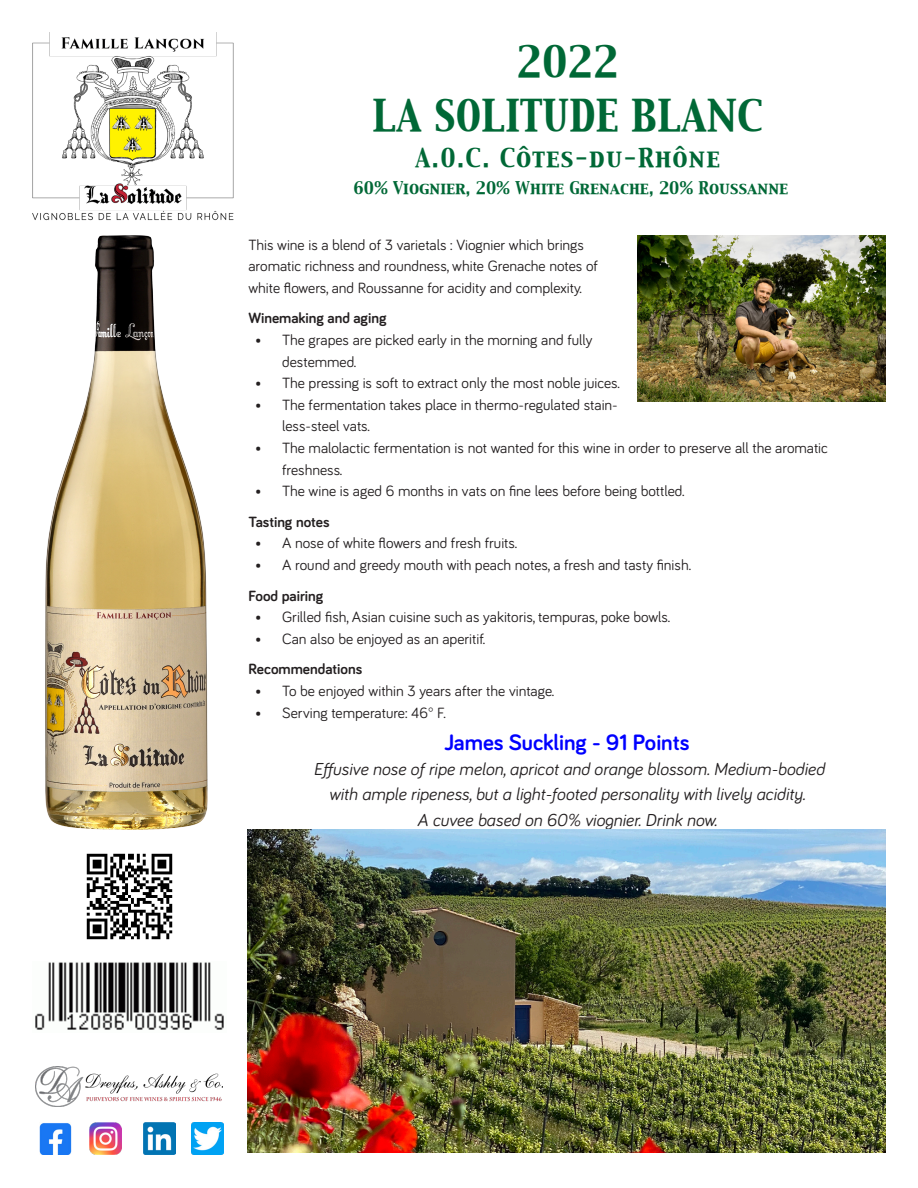
<style>
.page{position:relative;width:918px;height:1188px;background:#fff}
.page>*{position:absolute;margin:0;border:0;box-sizing:border-box;transform-origin:0 0}
.t1{font:38.25px "Capitals";color:#006836}
.t2{font:700 22.95px "Bariol";color:#00f}
.t3{font:22.95px "Capitals";letter-spacing:.05em;color:#006836}
.t4{font:italic 17.85px "Bariol";color:#231f20}
.t5{font:15.3px/21.6px "Bariol";color:#231f20}
.t6{font:700 15.3px "Bariol";color:#231f20}
.t7{font:15.3px "Capitals";color:#006836}
</style>
<div class="page">
<img style="left:35px;top:962px;width:189px;height:68px">
<img style="left:86px;top:853px;width:87px;height:87px">
<img style="left:45px;top:235px;width:162px;height:594px">
<img style="left:247px;top:829px;width:639px;height:323px">
<img style="left:32px;top:32px;width:202px;height:189px">
<img style="left:637px;top:235px;width:249px;height:166px">
<img style="left:36px;top:1066px;width:186px;height:41px">
<img style="left:39px;top:1123px;width:33px;height:32px">
<img style="left:90px;top:1123px;width:32px;height:32px">
<img style="left:143px;top:1123px;width:33px;height:32px">
<img style="left:191px;top:1123px;width:33px;height:32px">
<p class="t1" style="left:517px;top:36px;width:104px">2022</p>
<p class="t1" style="left:373px;top:90px;width:392px">LA SOLITUDE BLANC</p>
<p class="t3" style="left:415px;top:143px;width:306px">A.0.C. Côtes-du-Rhône</p>
<p class="t7" style="left:354px;top:178px;width:436px">60% Viognier, 20% White Grenache, 20% Roussanne</p>
<p class="t5" style="left:248px;top:233px;width:337px">This wine is a blend of 3 varietals : Viognier which brings</p>
<p class="t5" style="left:248px;top:254px;width:351px">aromatic richness and roundness, white Grenache notes of white flowers, and Roussanne for acidity and complexity.</p>
<p class="t6" style="left:248px;top:308px;width:140px">Winemaking and aging</p>
<p class="t5" style="left:282px;top:328px;width:312px;text-indent:-27px">• The grapes are picked early in the morning and fully destemmed.</p>
<p class="t5" style="left:255px;top:371px;width:366px">• The pressing is soft to extract only the most noble juices.</p>
<p class="t5" style="left:282px;top:393px;width:337px;text-indent:-27px">• The fermentation takes place in thermo-regulated stain&shy;less-steel vats.</p>
<p class="t5" style="left:282px;top:436px;width:547px;text-indent:-27px">• The malolactic fermentation is not wanted for this wine in order to preserve all the aromatic freshness.</p>
<p class="t5" style="left:255px;top:479px;width:431px">• The wine is aged 6 months in vats on fine lees before being bottled.</p>
<p class="t6" style="left:248px;top:511px;width:83px">Tasting notes</p>
<p class="t5" style="left:255px;top:532px;width:264px">• A nose of white flowers and fresh fruits.</p>
<p class="t5" style="left:255px;top:553px;width:437px">• A round and greedy mouth with peach notes, a fresh and tasty finish.</p>
<p class="t6" style="left:248px;top:585px;width:77px">Food pairing</p>
<p class="t5" style="left:255px;top:605px;width:417px">• Grilled fish, Asian cuisine such as yakitoris, tempuras, poke bowls.</p>
<p class="t5" style="left:255px;top:627px;width:232px">• Can also be enjoyed as an aperitif.</p>
<p class="t6" style="left:248px;top:659px;width:115px">Recommendations</p>
<p class="t5" style="left:255px;top:679px;width:301px">• To be enjoyed within 3 years after the vintage.</p>
<p class="t5" style="left:255px;top:701px;width:192px">• Serving temperature: 46° F.</p>
<p class="t2" style="left:445px;top:727px;width:246px">James Suckling - 91 Points</p>
<p class="t4" style="left:313px;top:757px;width:513px">Effusive nose of ripe melon, apricot and orange blossom. Medium-bodied</p>
<p class="t4" style="left:329px;top:782px;width:478px">with ample ripeness, but a light-footed personality with lively acidity.</p>
<p class="t4" style="left:417px;top:807px;width:301px">A cuvee based on 60% viognier. Drink now.</p>
</div>
